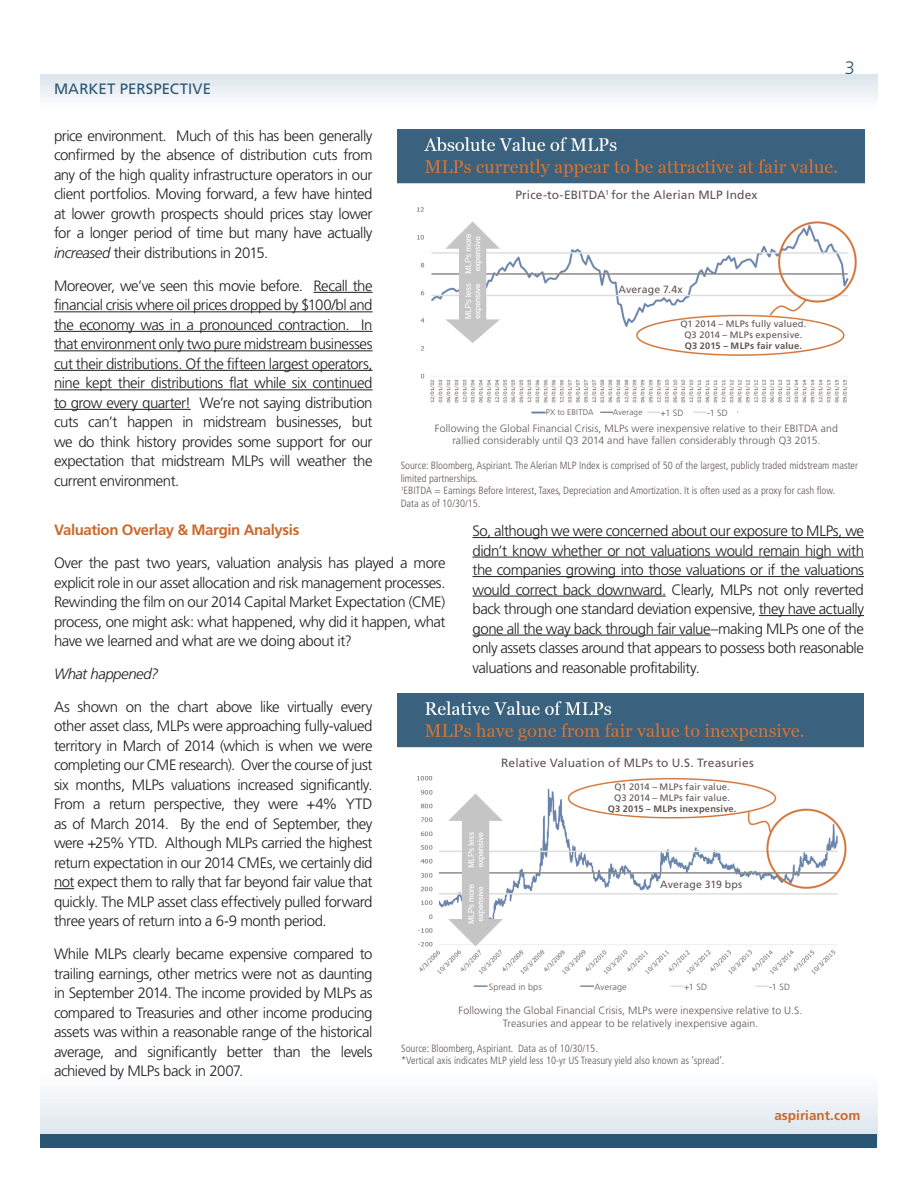
<style>
.page{position:relative;width:918px;height:1188px;background:#fff}
.page>*{position:absolute;margin:0;border:0;box-sizing:border-box;transform-origin:0 0}
.t1{font:300 18px "Frutiger LT";color:#285674}
.Subtitle{font:300 15px/19.5px "Frutiger LT";letter-spacing:-.035em;color:#231f20;text-align:justify}
.Subtitle-2{font:700 15px "Frutiger LT";letter-spacing:-.025em;color:#cb692c}
.t2{font:15px "Frutiger LT";letter-spacing:.01em;color:#2d5672}
.Subtitle-3{font:italic 300 15px "Frutiger LT";letter-spacing:-.03em;color:#231f20}
.t3{font:700 13.5px "Frutiger LT";letter-spacing:.005em;color:#cb692c}
.t4{font:12px "Frutiger LT";letter-spacing:.01em;color:#605553}
.t5{font:300 condensed 10.5px/12.6px "Frutiger LT";color:#605553}
.t6{font:300 10.5px/12.6px "Frutiger LT";letter-spacing:.01em;color:#605553;text-align:center}
.t7{font:10.5px "Frutiger LT";letter-spacing:.015em;color:#605553}
.t8{font:9.3px "Frutiger LT";letter-spacing:.015em;color:#605553}
.t9{font:700 9.3px "Frutiger LT";letter-spacing:.02em;color:#605553}
.t10{font:300 9px "Frutiger LT";letter-spacing:.015em;color:#605553}
.t11{font:300 8.25px "Frutiger LT";letter-spacing:.015em;color:#605553}
.s1{font-style:italic}
</style>
<div class="page">
<div style="left:40px;top:978px;width:838px;height:162px;background:linear-gradient(to bottom,#fff,#e9eef3)"></div>
<div style="left:40px;top:74px;width:838px;height:83px;background:linear-gradient(to bottom,#e8edf2,#fff)"></div>
<div style="left:40px;top:1134px;width:838px;height:14px;background:#285674"></div>
<svg style="left:54px;top:888px;width:20px;height:1px"></svg>
<hr style="left:473px;top:537px;width:391px;height:1px;background:#231f20">
<hr style="left:473px;top:557px;width:391px;height:1px;background:#231f20">
<hr style="left:473px;top:576px;width:391px;height:1px;background:#231f20">
<hr style="left:473px;top:596px;width:193px;height:1px;background:#231f20">
<hr style="left:759px;top:615px;width:105px;height:1px;background:#231f20">
<hr style="left:473px;top:635px;width:238px;height:1px;background:#231f20">
<hr style="left:313px;top:292px;width:60px;height:1px;background:#231f20">
<hr style="left:54px;top:311px;width:319px;height:1px;background:#231f20">
<hr style="left:54px;top:331px;width:319px;height:1px;background:#231f20">
<hr style="left:54px;top:350px;width:319px;height:1px;background:#231f20">
<hr style="left:54px;top:370px;width:319px;height:1px;background:#231f20">
<hr style="left:54px;top:389px;width:319px;height:1px;background:#231f20">
<hr style="left:54px;top:409px;width:137px;height:1px;background:#231f20">
<img style="left:397px;top:694px;width:467px;height:350px">
<div style="left:449px;top:1006px;width:363px;height:24px;background:#fff"></div>
<div style="left:489px;top:983px;width:53px;height:7px;background:#fff"></div>
<div style="left:595px;top:983px;width:53px;height:7px;background:#fff"></div>
<div style="left:684px;top:983px;width:53px;height:7px;background:#fff"></div>
<div style="left:769px;top:983px;width:53px;height:7px;background:#fff"></div>
<div style="left:660px;top:881px;width:82px;height:9px;background:#fff"></div>
<div style="left:572px;top:780px;width:198px;height:37px;background:#fff;border-radius:50%"></div>
<svg style="left:586px;top:783px;width:172px;height:30px"></svg>
<div style="left:501px;top:758px;width:253px;height:13px;background:#fff"></div>
<img style="left:397px;top:130px;width:467px;height:284px">
<div style="left:515px;top:190px;width:253px;height:12px;background:#fff"></div>
<div style="left:643px;top:317px;width:198px;height:36px;background:#fff;border-radius:50%"></div>
<svg style="left:657px;top:320px;width:173px;height:30px"></svg>
<div style="left:619px;top:285px;width:65px;height:9px;background:#fff"></div>
<div style="left:546px;top:409px;width:53px;height:7px;background:#fff"></div>
<div style="left:613px;top:409px;width:34px;height:7px;background:#fff"></div>
<div style="left:661px;top:409px;width:26px;height:7px;background:#fff"></div>
<div style="left:707px;top:409px;width:30px;height:7px;background:#fff"></div>
<p class="t2" style="left:54px;top:80px;width:159px">MARKET PERSPECTIVE</p>
<p class="Subtitle" style="left:54px;top:126px;width:320px">price environment. Much of this has been generally confirmed by the absence of distribution cuts from any of the high quality infrastructure operators in our client portfolios. Moving forward, a few have hinted at lower growth prospects should prices stay lower for a longer period of time but many have actually <span class="s1">increased</span> their distributions in 2015.</p>
<p class="Subtitle" style="left:54px;top:276px;width:320px">Moreover, we’ve seen this movie before. Recall the financial crisis where oil prices dropped by $100/bl and the economy was in a pronounced contraction. In that environment only two pure midstream businesses cut their distributions. Of the fifteen largest operators, nine kept their distributions flat while six continued to grow every quarter! We’re not saying distribution cuts can’t happen in midstream businesses, but we do think history provides some support for our expectation that midstream MLPs will weather the current environment.</p>
<p class="t1" style="left:845px;top:58px;width:12px">3</p>
<p class="t4" style="left:515px;top:188px;width:244px">Price-to-EBITDA<sup>1</sup> for the Alerian MLP Index</p>
<p class="t7" style="left:619px;top:283px;width:66px">Average 7.4x</p>
<p class="t8" style="left:680px;top:318px;width:127px">Q1 2014 – MLPs fully valued.</p>
<p class="t8" style="left:684px;top:329px;width:119px">Q3 2014 – MLPs expensive.</p>
<p class="t9" style="left:685px;top:340px;width:119px">Q3 2015 – MLPs fair value.</p>
<p class="t11" style="left:546px;top:407px;width:49px">PX to EBITDA</p>
<p class="t11" style="left:613px;top:407px;width:31px">Average</p>
<p class="t10" style="left:661px;top:407px;width:24px">+1 SD</p>
<p class="t10" style="left:707px;top:407px;width:22px">-1 SD</p>
<p class="t6" style="left:435px;top:422px;width:405px">Following the Global Financial Crisis, MLPs were inexpensive relative to their EBITDA and rallied considerably until Q3 2014 and have fallen considerably through Q3 2015.</p>
<p class="t5" style="left:401px;top:459px;width:459px">Source: Bloomberg, Aspiriant. The Alerian MLP Index is comprised of 50 of the largest, publicly traded midstream master limited partnerships.</p>
<p class="t5" style="left:401px;top:485px;width:436px"><sup>1</sup>EBITDA = Earnings Before Interest, Taxes, Depreciation and Amortization. It is often used as a proxy for cash flow.</p>
<p class="t5" style="left:401px;top:497px;width:81px">Data as of 10/30/15.</p>
<p class="Subtitle-2" style="left:54px;top:521px;width:247px">Valuation Overlay &amp; Margin Analysis</p>
<p class="Subtitle" style="left:54px;top:554px;width:393px">Over the past two years, valuation analysis has played a more explicit role in our asset allocation and risk management processes.<br>Rewinding the film on our 2014 Capital Market Expectation (CME) process, one might ask: what happened, why did it happen, what have we learned and what are we doing about it?</p>
<p class="Subtitle-3" style="left:54px;top:665px;width:106px">What happened?</p>
<p class="Subtitle" style="left:54px;top:697px;width:320px">As shown on the chart above like virtually every other asset class, MLPs were approaching fully-valued territory in March of 2014 (which is when we were completing our CME research). Over the course of just six months, MLPs valuations increased significantly.<br>From a return perspective, they were +4% YTD as of March 2014. By the end of September, they were +25% YTD. Although MLPs carried the highest return expectation in our 2014 CMEs, we certainly did not expect them to rally that far beyond fair value that quickly. The MLP asset class effectively pulled forward three years of return into a 6-9 month period.</p>
<p class="Subtitle" style="left:54px;top:944px;width:320px">While MLPs clearly became expensive compared to trailing earnings, other metrics were not as daunting in September 2014. The income provided by MLPs as compared to Treasuries and other income producing assets was within a reasonable range of the historical average, and significantly better than the levels achieved by MLPs back in 2007.</p>
<p class="Subtitle" style="left:473px;top:521px;width:393px">So, although we were concerned about our exposure to MLPs, we didn’t know whether or not valuations would remain high with the companies growing into those valuations or if the valuations would correct back downward. Clearly, MLPs not only reverted back through one standard deviation expensive, they have actually gone all the way back through fair value–making MLPs one of the only assets classes around that appears to possess both reasonable valuations and reasonable profitability.</p>
<p class="t4" style="left:501px;top:756px;width:254px">Relative Valuation of MLPs to U.S. Treasuries</p>
<p class="t8" style="left:614px;top:781px;width:117px">Q1 2014 – MLPs fair value.</p>
<p class="t8" style="left:614px;top:792px;width:117px">Q3 2014 – MLPs fair value.</p>
<p class="t9" style="left:608px;top:803px;width:130px">Q3 2015 – MLPs inexpensive.</p>
<p class="t7" style="left:660px;top:879px;width:84px">Average 319 bps</p>
<p class="t10" style="left:489px;top:981px;width:55px">Spread in bps</p>
<p class="t10" style="left:595px;top:981px;width:34px">Average</p>
<p class="t10" style="left:684px;top:981px;width:24px">+1 SD</p>
<p class="t10" style="left:769px;top:981px;width:22px">-1 SD</p>
<p class="t6" style="left:459px;top:1004px;width:346px">Following the Global Financial Crisis, MLPs were inexpensive relative to U.S.<br>Treasuries and appear to be relatively inexpensive again.</p>
<p class="t5" style="left:401px;top:1042px;width:198px">Source: Bloomberg, Aspiriant. Data as of 10/30/15.</p>
<p class="t5" style="left:401px;top:1054px;width:325px">*Vertical axis indicates MLP yield less 10-yr US Treasury yield also known as ‘spread’.</p>
<p class="t3" style="left:774px;top:1107px;width:87px">aspiriant.com</p>
</div>
